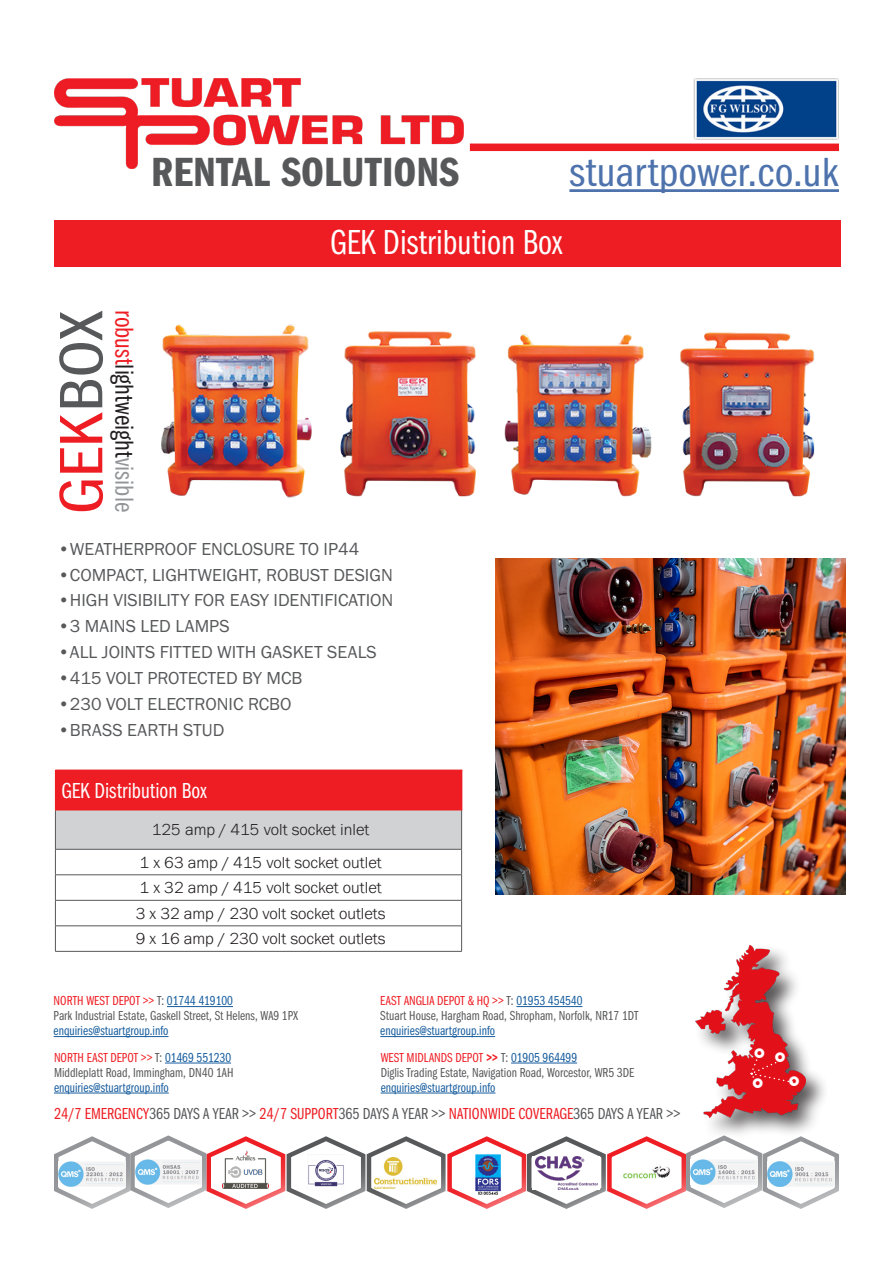
<style>
.page{position:relative;width:893px;height:1263px;background:#fff}
.page>*{position:absolute;margin:0;border:0;box-sizing:border-box;transform-origin:0 0}
.t1{font:63.3px "Franklin Gothic URW Com Boo";color:#ee1d23;scale:1.26 1}
.t2{font:42.3px "Franklin Gothic URW Com Boo";color:#4d72ac;scale:1.14 1}
.t3{font:42.3px "Franklin Gothic URW Com Dem";color:#57585a;scale:1.14 1}
.t4{font:36px "Franklin Gothic URW Com Boo";color:#fff}
.t5{font:27px "Franklin Gothic URW Com Boo";color:#231f20}
.t6{font:22.5px "Franklin Gothic URW Com Boo";color:#fff}
.t7{font:18px "Franklin Gothic URW Boo";color:#57585a}
.t8{font:300 16.5px "Franklin Gothic URW";color:#231f20}
.t9{font:16.5px "Franklin Gothic URW Com Boo";color:#ee1d23}
.t10{font:13.5px "Franklin Gothic URW Com Boo";color:#57585a}
.t11{font:13.5px "Franklin Gothic URW Com Boo";color:#ee1d23}
.t12{font:13.5px "Franklin Gothic URW Com Boo";color:#175d9e}
.s1{color:#57585a}
.s2{color:#ee1d23}
.s3{color:#939598}
.s4{font-family:"Franklin Gothic URW Com Boo"}
.s5{color:#175d9e}
.s6{font-family:"Franklin Gothic URW Com Dem"}
</style>
<div class="page">
<div style="left:54px;top:221px;width:786px;height:46px;background:#ee1d23"></div>
<svg style="left:54px;top:1135px;width:785px;height:74px"></svg>
<img style="left:691px;top:1159px;width:66px;height:25px">
<img style="left:767px;top:1161px;width:68px;height:25px">
<img style="left:54px;top:79px;width:409px;height:90px">
<div style="left:470px;top:144px;width:369px;height:7px;background:#ee1d23"></div>
<img style="left:495px;top:558px;width:350px;height:336px">
<hr style="left:569px;top:189px;width:270px;height:3px;background:#4d72ac">
<img style="left:694px;top:79px;width:145px;height:60px">
<div style="left:694px;top:943px;width:136px;height:197px;background:#231f20;opacity:.75"></div>
<img style="left:695px;top:946px;width:111px;height:172px">
<hr style="left:165px;top:1062px;width:66px;height:1px;background:#175d9e">
<hr style="left:54px;top:1092px;width:115px;height:1px;background:#175d9e">
<hr style="left:167px;top:1006px;width:66px;height:1px;background:#175d9e">
<hr style="left:54px;top:1036px;width:114px;height:1px;background:#175d9e">
<hr style="left:511px;top:1062px;width:66px;height:1px;background:#175d9e">
<hr style="left:381px;top:1092px;width:114px;height:1px;background:#175d9e">
<hr style="left:516px;top:1006px;width:66px;height:1px;background:#175d9e">
<hr style="left:380px;top:1036px;width:115px;height:1px;background:#175d9e">
<div style="left:55px;top:770px;width:407px;height:40px;background:#ee1d23"></div>
<div style="left:55px;top:810px;width:407px;height:39px;background:#d1d2d4"></div>
<hr style="left:55px;top:810px;width:1px;height:39px;background:#57585a">
<hr style="left:461px;top:810px;width:1px;height:39px;background:#57585a">
<svg style="left:55px;top:849px;width:407px;height:102px"></svg>
<hr style="left:55px;top:951px;width:407px;height:1px;background:#57585a">
<hr style="left:55px;top:810px;width:407px;height:1px;background:#ee1d23">
<img style="left:161px;top:324px;width:654px;height:174px">
<svg style="left:750px;top:1048px;width:49px;height:40px;background:#d72830"></svg>
<p class="t3" style="left:151px;top:143px;width:271px">RENTAL SOLUTIONS</p>
<p class="t2" style="left:569px;top:144px;width:238px">stuartpower.co.uk</p>
<p class="t1" style="left:38px;top:514px;width:163px;rotate:-90deg">GEK<span class="s1">BOX</span></p>
<p class="t5" style="left:143px;top:310px;width:203px;rotate:90deg"><span class="s2">robust</span>lightweight<span class="s3">visible</span></p>
<p class="t4" style="left:330px;top:217px;width:234px">GEK Distribution Box</p>
<p class="t7" style="left:58px;top:537px;width:303px">•WEATHERPROOF ENCLOSURE TO IP44</p>
<p class="t7" style="left:58px;top:563px;width:336px">•COMPACT, LIGHTWEIGHT, ROBUST DESIGN</p>
<p class="t7" style="left:58px;top:589px;width:337px">•HIGH VISIBILITY FOR EASY IDENTIFICATION</p>
<p class="t7" style="left:58px;top:615px;width:173px">•3 MAINS LED LAMPS</p>
<p class="t7" style="left:58px;top:641px;width:320px">•ALL JOINTS FITTED WITH GASKET SEALS</p>
<p class="t7" style="left:58px;top:667px;width:246px"><span class="s4">•</span>415 VOLT PROTECTED BY MCB</p>
<p class="t7" style="left:58px;top:693px;width:235px"><span class="s4">•</span>230 VOLT ELECTRONIC RCBO</p>
<p class="t7" style="left:58px;top:718px;width:168px"><span class="s4">•</span>BRASS EARTH STUD</p>
<p class="t6" style="left:61px;top:775px;width:147px">GEK Distribution Box</p>
<p class="t8" style="left:152px;top:819px;width:219px">125 amp / 415 volt socket inlet</p>
<p class="t8" style="left:140px;top:852px;width:244px">1 x 63 amp / 415 volt socket outlet</p>
<p class="t8" style="left:140px;top:877px;width:244px">1 x 32 amp / 415 volt socket outlet</p>
<p class="t8" style="left:136px;top:903px;width:251px">3 x 32 amp / 230 volt socket outlets</p>
<p class="t8" style="left:136px;top:928px;width:251px">9 x 16 amp / 230 volt socket outlets</p>
<p class="t11" style="left:54px;top:992px;width:181px">NORTH WEST DEPOT &gt;&gt; <span class="s1">T:</span> <span class="s5">01744 419100</span></p>
<p class="t10" style="left:54px;top:1007px;width:246px">Park Industrial Estate, Gaskell Street, St Helens, WA9 1PX</p>
<p class="t12" style="left:54px;top:1022px;width:116px">enquiries@stuartgroup.info</p>
<p class="t11" style="left:54px;top:1048px;width:179px">NORTH EAST DEPOT &gt;&gt; <span class="s1">T:</span> <span class="s5">01469 551230</span></p>
<p class="t10" style="left:54px;top:1063px;width:181px">Middleplatt Road, Immingham, DN40 1AH</p>
<p class="t12" style="left:54px;top:1078px;width:116px">enquiries@stuartgroup.info</p>
<p class="t11" style="left:380px;top:992px;width:204px">EAST ANGLIA DEPOT &amp; HQ &gt;&gt; <span class="s1">T:</span> <span class="s5">01953 454540</span></p>
<p class="t10" style="left:380px;top:1007px;width:260px">Stuart House, Hargham Road, Shropham, Norfolk, NR17 1DT</p>
<p class="t12" style="left:380px;top:1022px;width:116px">enquiries@stuartgroup.info</p>
<p class="t11" style="left:381px;top:1048px;width:198px">WEST MIDLANDS DEPOT <span class="s6">&gt;&gt;</span> <span class="s1">T:</span> <span class="s5">01905 964499</span></p>
<p class="t10" style="left:381px;top:1063px;width:255px">Diglis Trading Estate, Navigation Road, Worcestor, WR5 3DE</p>
<p class="t12" style="left:381px;top:1078px;width:116px">enquiries@stuartgroup.info</p>
<p class="t9" style="left:54px;top:1102px;width:628px">24/7 EMERGENCY<span class="s1">365 DAYS A YEAR &gt;&gt;</span> 24/7 SUPPORT<span class="s1">365 DAYS A YEAR &gt;&gt;</span> NATIONWIDE COVERAGE<span class="s1">365 DAYS A YEAR &gt;&gt;</span></p>
</div>
